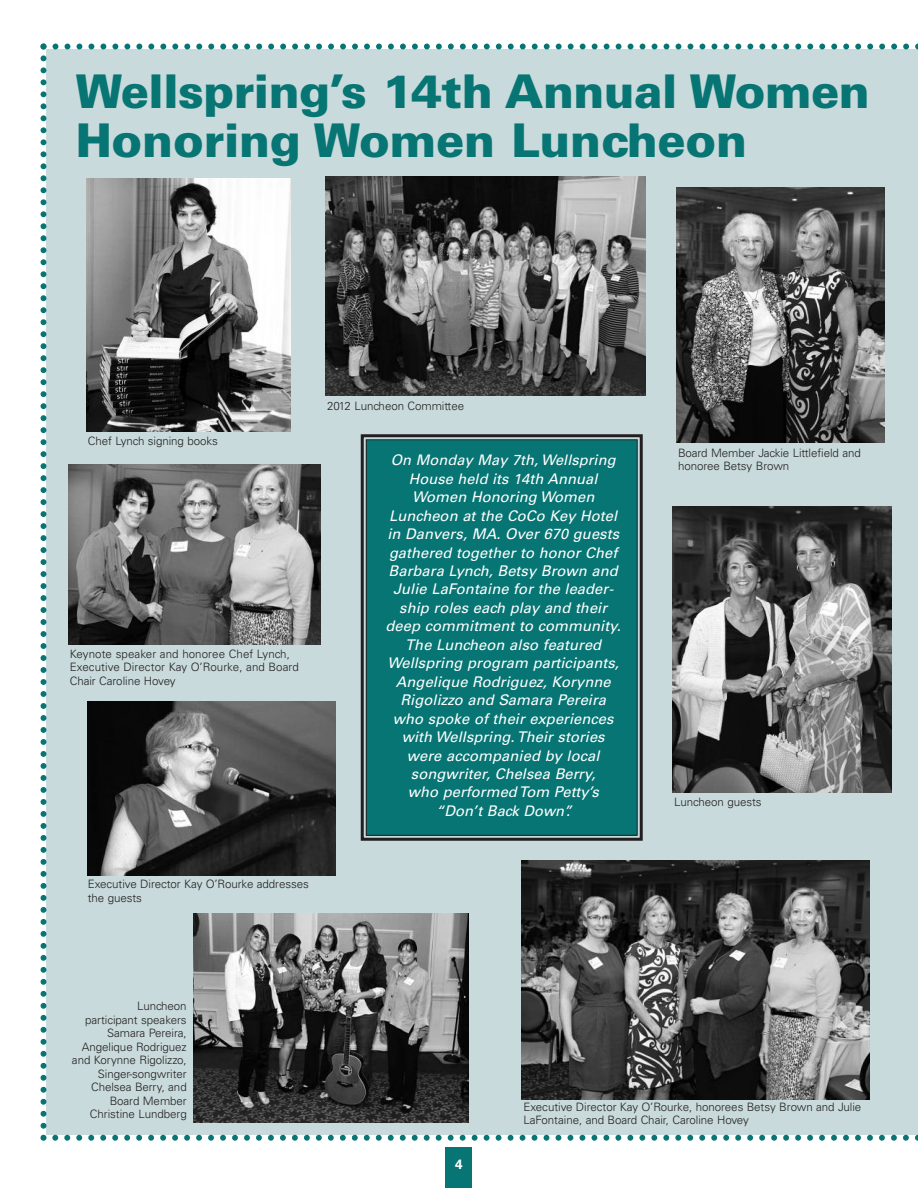
<style>
.page{position:relative;width:918px;height:1188px;background:#fff}
.page>*{position:absolute;margin:0;border:0;box-sizing:border-box;transform-origin:0 0}
.t1{font:900 46.5px/49.5px "Univers";letter-spacing:-.015em;color:#077573}
.t2{font:italic 14.7px/18.5px "Univers";letter-spacing:.005em;color:#fff;text-align:center}
.t3{font:italic 14.55px/18.5px "Univers";letter-spacing:.005em;color:#fff;text-align:center}
.t4{font:700 13.5px "Univers";color:#fff}
.t5{font:300 11.55px/13.5px "Univers";letter-spacing:-.005em;color:#231f20}
.s1{font-size:14.7px}
</style>
<div class="page">
<div style="left:40px;top:44px;width:878px;height:1097px;background:#c8dadb"></div>
<div style="left:446px;top:1148px;width:26px;height:40px;background:#077573"></div>
<div style="left:366px;top:440px;width:271px;height:395px;background:#077573"></div>
<div style="left:361px;top:434px;width:282px;height:407px;border:3px solid #231f20"></div>
<div style="left:366px;top:439px;width:272px;height:397px;border:1px solid #231f20"></div>
<img style="left:87px;top:178px;width:204px;height:254px">
<img style="left:326px;top:176px;width:320px;height:220px">
<img style="left:677px;top:188px;width:207px;height:254px">
<img style="left:521px;top:860px;width:349px;height:240px">
<img style="left:673px;top:506px;width:218px;height:287px">
<img style="left:193px;top:914px;width:276px;height:209px">
<img style="left:88px;top:701px;width:248px;height:174px">
<img style="left:68px;top:464px;width:253px;height:181px">
<h1 class="t1" style="left:76px;top:71px;width:796px">Wellspring’s 14th Annual Women<br>Honoring Women Luncheon</h1>
<p class="t5" style="left:88px;top:435px;width:132px">Chef Lynch signing books</p>
<p class="t5" style="left:70px;top:648px;width:231px">Keynote speaker and honoree Chef Lynch,<br>Executive Director Kay O’Rourke, and Board<br>Chair Caroline Hovey</p>
<p class="t5" style="left:327px;top:401px;width:139px">2012 Luncheon Committee</p>
<p class="t3" style="left:391px;top:452px;width:226px">On Monday May 7th, Wellspring<br>House held its 1<span class="s1">4th Annual</span></p>
<p class="t2" style="left:386px;top:489px;width:237px">Women Honoring Women<br>Luncheon at the CoCo Key Hotel in Danvers, MA. Over 670 guests gathered together to honor Chef<br>Barbara Lynch, Betsy Brown and<br>Julie LaFontaine for the leader&shy;ship roles each play and their deep commitment to community.<br>The Luncheon also featured<br>Wellspring program participants,<br>Angelique Rodriguez, Korynne<br>Rigolizzo and Samara Pereira who spoke of their experiences with Wellspring.Their stories were accompanied by local songwriter, Chelsea Berry,<br>who performedTom Petty’s</p>
<p class="t3" style="left:436px;top:803px;width:137px"><span class="s1">“Don’t B</span>ack Down”.</p>
<p class="t5" style="left:88px;top:878px;width:223px">Executive Director Kay O’Rourke addresses the guests</p>
<p class="t5" style="left:678px;top:447px;width:184px">Board Member Jackie Littlefield and honoree Betsy Brown</p>
<p class="t5" style="left:674px;top:796px;width:89px">Luncheon guests</p>
<p class="t5" style="left:72px;top:1001px;width:116px;text-align:right">Luncheon<br>participant speakers<br>Samara Pereira,<br>Angelique Rodriguez and Korynne Rigolizzo,<br>Singer-songwriter<br>Chelsea Berry, and<br>Board Member<br>Christine Lundberg</p>
<p class="t4" style="left:455px;top:1159px;width:9px">4</p>
<p class="t5" style="left:523px;top:1101px;width:339px">Executive Director Kay O’Rourke, honorees Betsy Brown and Julie<br>LaFontaine, and Board Chair, Caroline Hovey</p>
</div>
